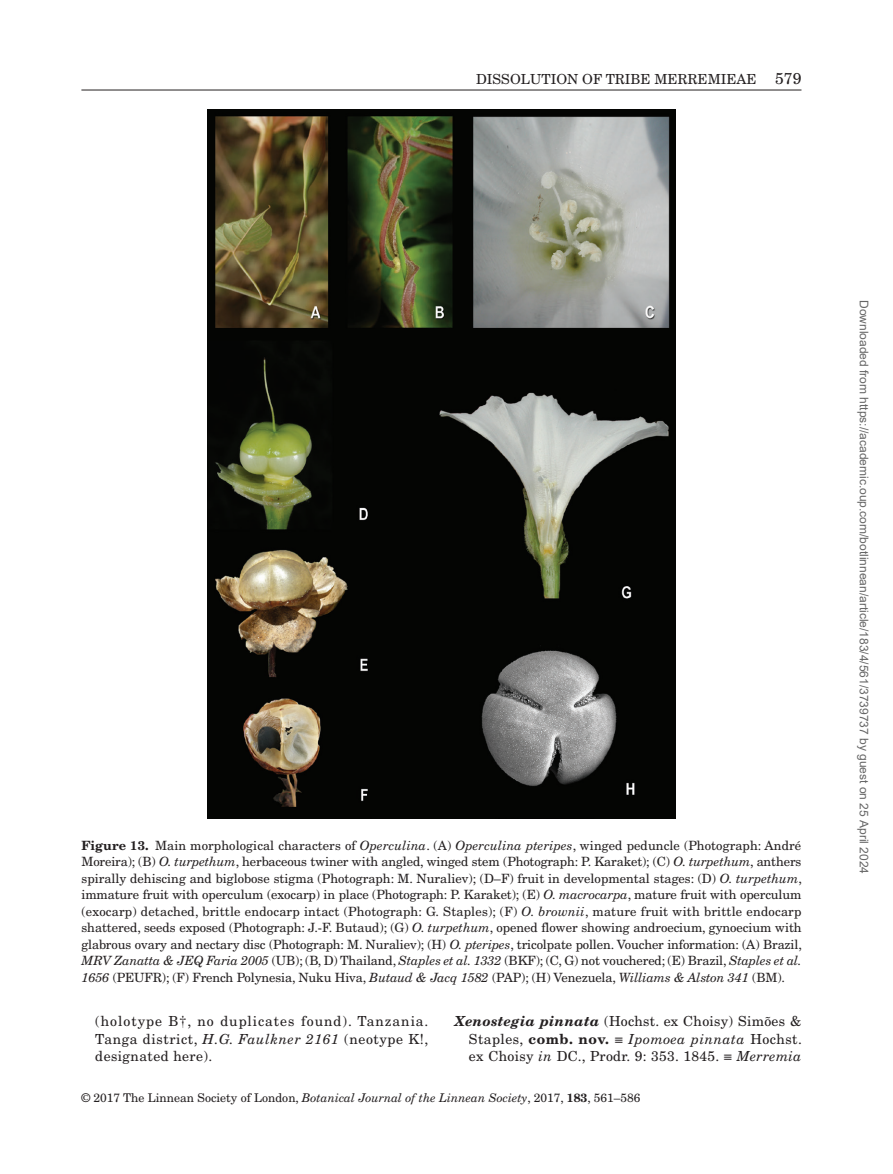
<style>
.page{position:relative;width:893px;height:1174px;background:#fff}
.page>*{position:absolute;margin:0;border:0;box-sizing:border-box;transform-origin:0 0}
.t1{font:13.8px/17.2px "New Century Schlbk";letter-spacing:.02em;color:#231f20;text-align:justify}
.t2{font:13.8px "New Century Schlbk";color:#231f20}
.t3{font:12.75px/16.5px "New Century Schlbk";letter-spacing:-.01em;color:#231f20;text-align:justify}
.t4{font:12px "Arial";color:#666}
.t5{font:12px "New Century Schlbk";color:#231f20}
.s1{font-size:15.75px}
.s2{font-weight:700}
.s3{font-style:italic}
.s4{font-weight:700;font-style:italic}
.s5{font-family:"Gandhari Unicode"}
</style>
<div class="page">
<hr style="left:81px;top:90px;width:720px;height:1px;background:#231f20">
<img style="left:207px;top:110px;width:468px;height:708px">
<p class="t2" style="left:476px;top:70px;width:327px">DISSOLUTION OF TRIBE MERREMIEAE <span class="s1">579</span></p>
<p class="t3" style="left:81px;top:836px;width:722px"><span class="s2">Figure 13.</span> Main morphological characters of <span class="s3">Operculina</span>. (A) <span class="s3">Operculina pteripes</span>, winged peduncle (Photograph: André Moreira); (B) <span class="s3">O. turpethum</span>, herbaceous twiner with angled, winged stem (Photograph: P. Karaket); (C) <span class="s3">O. turpethum</span>, anthers spirally dehiscing and biglobose stigma (Photograph: M. Nuraliev); (D–F) fruit in developmental stages: (D) <span class="s3">O. turpethum</span>, immature fruit with operculum (exocarp) in place (Photograph: P. Karaket); (E) <span class="s3">O. macrocarpa</span>, mature fruit with operculum (exocarp) detached, brittle endocarp intact (Photograph: G. Staples); (F) <span class="s3">O. brownii</span>, mature fruit with brittle endocarp shattered, seeds exposed (Photograph: J.-F. Butaud); (G) <span class="s3">O. turpethum</span>, opened flower showing androecium, gynoecium with glabrous ovary and nectary disc (Photograph: M. Nuraliev); (H) <span class="s3">O. pteripes</span>, tricolpate pollen. Voucher information: (A) Brazil, <span class="s3">MRV Zanatta &amp; JEQ Faria 2005</span> (UB); (B, D) Thailand, <span class="s3">Staples et al. 1332</span> (BKF); (C, G) not vouchered; (E) Brazil, <span class="s3">Staples et al.<br>1656</span> (PEUFR); (F) French Polynesia, Nuku Hiva, <span class="s3">Butaud &amp; Jacq 1582</span> (PAP); (H) Venezuela, <span class="s3">Williams &amp; Alston 341</span> (BM).</p>
<p class="t1" style="left:95px;top:1012px;width:335px">(holotype B†, no duplicates found). Tanzania.<br>Tanga district, <span class="s3">H.G. Faulkner 2161</span> (neotype K!, designated here).</p>
<p class="t1" style="left:469px;top:1012px;width:335px;text-indent:-14px"><span class="s4">Xenostegia pinnata</span> (Hochst. ex Choisy) Simões &amp; Staples, <span class="s2">comb. nov.</span> <span class="s5">≡</span> <span class="s3">Ipomoea pinnata</span> Hochst. ex Choisy <span class="s3">in</span> DC., Prodr. 9: 353. 1845. <span class="s5">≡</span> <span class="s3">Merremia</span></p>
<p class="t5" style="left:81px;top:1090px;width:560px">© 2017 The Linnean Society of London, <span class="s3">Botanical Journal of the Linnean Society</span>, 2017, <span class="s2">183</span>, 561–586</p>
<p class="t4" style="left:868px;top:300px;width:575px;rotate:90deg">Downloaded from https://academic.oup.com/botlinnean/article/183/4/561/3739737 by guest on 25 April 2024</p>
</div>
